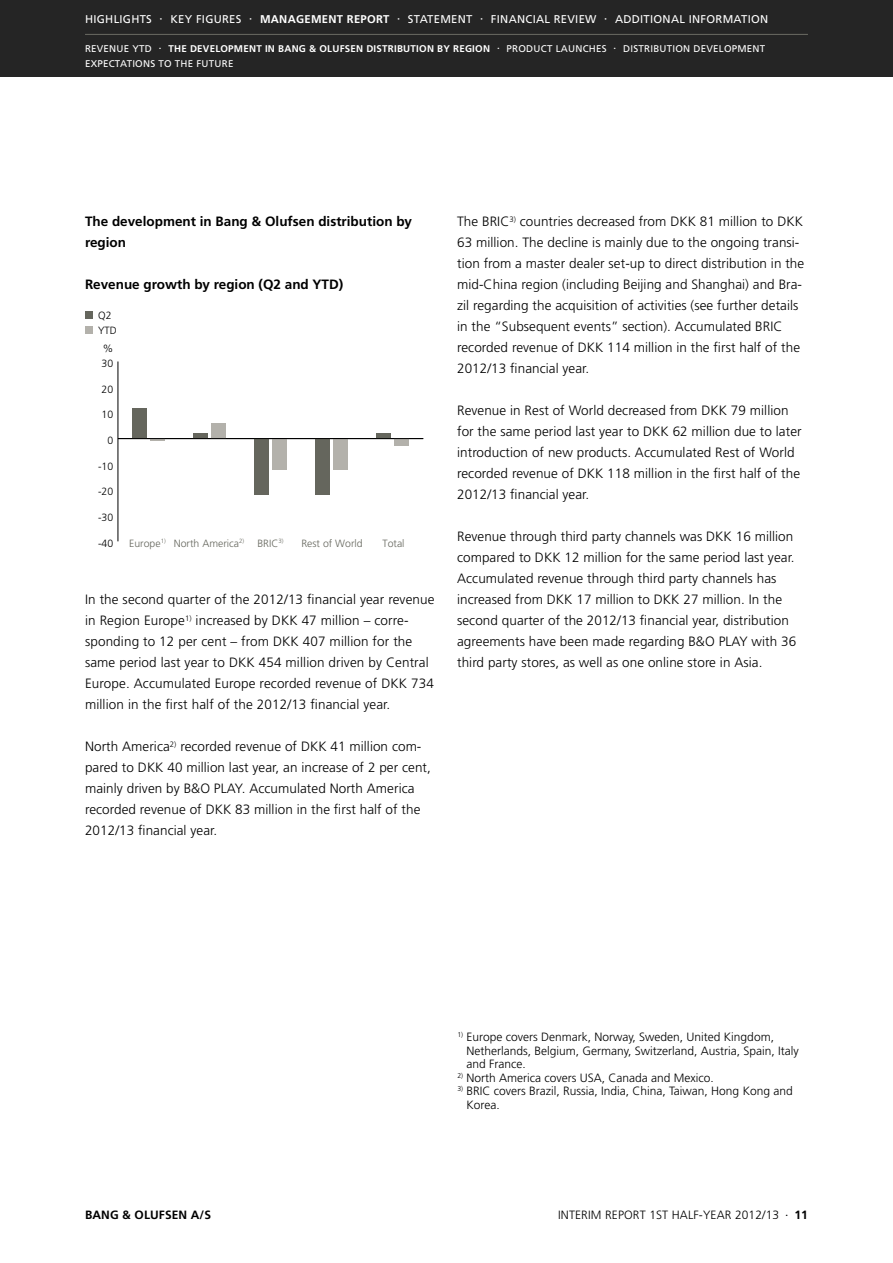
<style>
.page{position:relative;width:893px;height:1263px;background:#fff}
.page>*{position:absolute;margin:0;border:0;box-sizing:border-box;transform-origin:0 0}
.t1{font:300 13.5px/21px "Frutiger LT Std";letter-spacing:.005em;color:#000}
.t2{font:700 13.5px/21px "Frutiger LT Std";color:#000}
.t3{font:300 12px/13.5px "Frutiger LT Std";color:#000}
.t4{font:700 12px "Frutiger LT Std";letter-spacing:.01em;color:#000}
.t5{font:11.25px "Frutiger LT Std";letter-spacing:.025em;color:#fff}
.t6{font:300 10.5px "Frutiger LT Std";color:#65665d}
.t7{font:300 10.5px/15px "Frutiger LT Std";color:#000}
.t8{font:9.75px/15px "Frutiger LT Std";letter-spacing:.025em;color:#fff}
.s1{font-size:13.5px}
.s2{font-weight:700}
.s3{font-size:12px}
.s4{font-weight:400}
</style>
<div class="page">
<hr style="left:118px;top:361px;width:1px;height:180px;background:#000">
<svg style="left:150px;top:439px;width:15px;height:2px"></svg>
<div style="left:211px;top:423px;width:15px;height:16px;background:#b3b1ab"></div>
<div style="left:272px;top:439px;width:15px;height:30px;background:#b3b1ab"></div>
<div style="left:333px;top:439px;width:15px;height:30px;background:#b3b1ab"></div>
<div style="left:395px;top:439px;width:14px;height:7px;background:#b3b1ab"></div>
<div style="left:132px;top:408px;width:15px;height:31px;background:#65665d"></div>
<div style="left:193px;top:433px;width:15px;height:6px;background:#65665d"></div>
<div style="left:254px;top:439px;width:15px;height:56px;background:#65665d"></div>
<div style="left:315px;top:439px;width:15px;height:56px;background:#65665d"></div>
<div style="left:376px;top:433px;width:15px;height:6px;background:#65665d"></div>
<hr style="left:118px;top:438px;width:305px;height:1px;background:#000">
<div style="left:85px;top:312px;width:7px;height:7px;background:#65665d"></div>
<div style="left:85px;top:327px;width:7px;height:7px;background:#b3b1ab"></div>
<div style="left:0;top:0;width:893px;height:77px;background:#252525"></div>
<hr style="left:85px;top:34px;width:723px;height:1px;background:#6b6b63">
<p class="t5" style="left:85px;top:13px;width:16px">HIGHLIGHTS</p>
<p class="t5" style="left:159px;top:13px;width:610px"><span class="s1">·</span> KEY FIGURES <span class="s1">·</span> <span class="s2">MANAGEM ENT REPORT</span> <span class="s1">·</span> STATEMENT <span class="s1">·</span> FINANCIAL REVIEW <span class="s1">·</span> ADDITIONAL INFORMATION</p>
<p class="t8" style="left:85px;top:41px;width:682px">REVENUE YTD <span class="s3">·</span> <span class="s2">TH E DEVELOPM ENT IN BANG &amp; OLUFSEN DISTRIBUTION BY REGION</span> <span class="s3">·</span> PRODUCT LAUNCHES <span class="s3">·</span> DISTRIBUTION DEVELOPMENT<br>EXPECTATIONS TO THE FUTURE</p>
<p class="t2" style="left:85px;top:211px;width:329px">THE DEVELOPMENT IN BANG &amp; OLUFSEN DISTRIBUTION BY<br>REGION</p>
<p class="t2" style="left:85px;top:274px;width:260px">REVENUE GROWTH BY REGION (Q2 AND YTD)</p>
<p class="t7" style="left:98px;top:308px;width:20px">Q2<br>YTD</p>
<p class="t7" style="left:103px;top:341px;width:12px">%</p>
<p class="t7" style="left:101px;top:356px;width:13px">30</p>
<p class="t7" style="left:101px;top:382px;width:13px">20</p>
<p class="t7" style="left:101px;top:407px;width:13px">10</p>
<p class="t7" style="left:107px;top:433px;width:7px">0</p>
<p class="t7" style="left:98px;top:459px;width:17px">-10</p>
<p class="t7" style="left:98px;top:484px;width:17px">-20</p>
<p class="t7" style="left:98px;top:510px;width:17px">-30</p>
<p class="t7" style="left:98px;top:536px;width:17px">-40</p>
<p class="t6" style="left:129px;top:537px;width:117px">Europe<sup>1)</sup> North America<sup>2)</sup></p>
<p class="t6" style="left:257px;top:537px;width:28px">BRIC<sup>3)</sup></p>
<p class="t6" style="left:301px;top:537px;width:63px">Rest of World</p>
<p class="t6" style="left:382px;top:537px;width:24px">Total</p>
<p class="t1" style="left:85px;top:589px;width:351px">In the second quarter of the 2012/13 financial year revenue in Region Europe<sup>1)</sup> increased by DKK 47 million – corre&shy;sponding to 12 per cent – from DKK 407 million for the same period last year to DKK 454 million driven by Central Europe. Accumulated Europe recorded revenue of DKK 734 million in the first half of the 2012/13 financial year.</p>
<p class="t1" style="left:85px;top:736px;width:347px">North America<sup>2)</sup> recorded revenue of DKK 41 million com&shy;pared to DKK 40 million last year, an increase of 2 per cent, mainly driven by B&amp;O PLAY. Accumulated North America recorded revenue of DKK 83 million in the first half of the 2012/13 financial year.</p>
<p class="t1" style="left:457px;top:211px;width:349px">The BRIC<sup>3)</sup> countries decreased from DKK 81 million to DKK 63 million. The decline is mainly due to the ongoing transi&shy;tion from a master dealer set-up to direct distribution in the mid-China region (including Beijing and Shanghai) and Bra&shy;zil regarding the acquisition of activities (see further details in the “Subsequent events” section). Accumulated BRIC recorded revenue of DKK 114 million in the first half of the 2012/13 financial year.</p>
<p class="t1" style="left:457px;top:400px;width:346px">Revenue in Rest of World decreased from DKK 79 million for the same period last year to DKK 62 million due to later introduction of new products. Accumulated Rest of World recorded revenue of DKK 118 million in the first half of the 2012/13 financial year.</p>
<p class="t1" style="left:457px;top:526px;width:341px">Revenue through third party channels was DKK 16 million compared to DKK 12 million for the same period last year.<br>Accumulated revenue through third party channels has increased from DKK 17 million to DKK 27 million. In the second quarter of the 2012/13 financial year, distribution agreements have been made regarding B&amp;O PLAY with 36 third party stores, as well as one online store in Asia.</p>
<p class="t3" style="left:467px;top:1030px;width:334px;text-indent:-9px"><sup>1)</sup> Europe covers Denmark, Norway, Sweden, United Kingdom,<br>Netherlands, Belgium, Germany, Switzerland, Austria, Spain, Italy and France.</p>
<p class="t3" style="left:457px;top:1071px;width:258px"><sup>2)</sup> North America covers USA, Canada and Mexico.</p>
<p class="t3" style="left:467px;top:1084px;width:328px;text-indent:-9px"><sup>3)</sup> BRIC covers Brazil, Russia, India, China, Taiwan, Hong Kong and<br>Korea.</p>
<p class="t4" style="left:85px;top:1208px;width:124px">BANG &amp; OLUFSEN A/S</p>
<p class="t3" style="left:558px;top:1208px;width:11px">inter</p>
<p class="t3" style="left:588px;top:1208px;width:25px">im report</p>
<p class="t3" style="left:649px;top:1208px;width:160px">1st half-year 2012/13 <span class="s4">·</span> <span class="s2">11</span></p>
</div>
